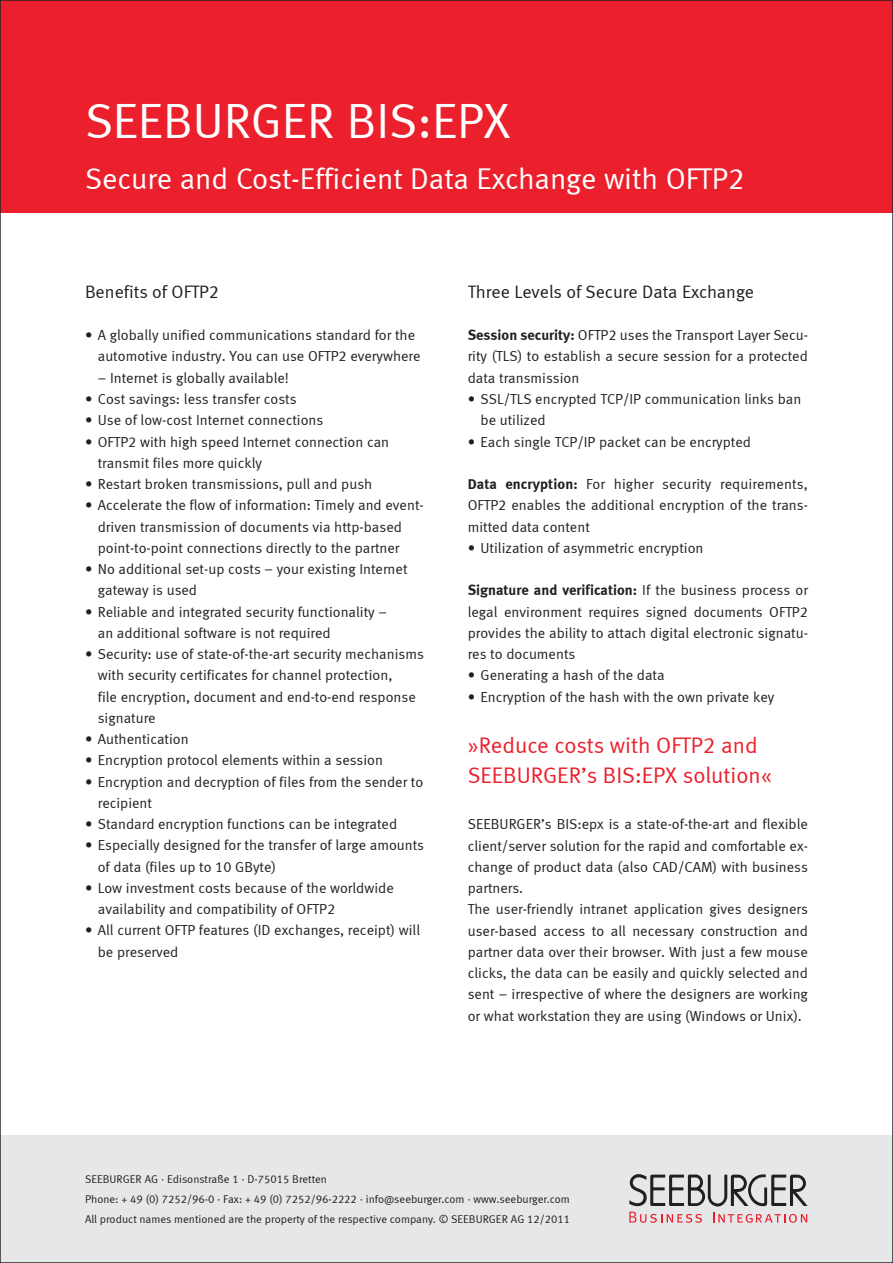
<style>
.page{position:relative;width:893px;height:1263px;background:#fff}
.page>*{position:absolute;margin:0;border:0;box-sizing:border-box;transform-origin:0 0}
.t1{font:49.5px "Meta Normal LF";color:#fff}
.t2{font:30px "Meta Normal LF";color:#fff}
.t3{font:22.5px/30px "Meta Normal LF";color:#eb202c}
.t4{font:18px "Meta Normal LF";color:#231f20}
.t5{font:14.55px/21.3px "Meta Normal LF";color:#231f20}
.t6{font:14.55px "Meta Bold LF";color:#231f20}
.t7{font:11.25px/20.1px "Meta Normal LF";color:#231f20}
.s1{font-family:"Meta Bold LF"}
.s2{font-family:"Meta Normal LF"}
</style>
<div class="page">
<div style="left:0;top:1135px;width:893px;height:128px;background:#e6e7e9"></div>
<div style="left:0;top:0;width:893px;height:213px;background:#eb202c"></div>
<svg style="left:629px;top:1174px;width:179px;height:49px"></svg>
<h1 class="t1" style="left:85px;top:93px;width:373px">SEEBURGER BIS:epx</h1>
<h2 class="t2" style="left:85px;top:161px;width:661px">Secure and Cost-Efficient Data Exchange with OFTP2</h2>
<p class="t4" style="left:85px;top:281px;width:135px">Benefits of OFTP2</p>
<p class="t5" style="left:98px;top:324px;width:324px;text-indent:-13px">• A globally unified communications standard for the automotive industry. You can use OFTP2 everywhere</p>
<p class="t5" style="left:98px;top:367px;width:193px">– Internet is globally available!</p>
<p class="t5" style="left:85px;top:388px;width:213px">• Cost savings: less transfer costs</p>
<p class="t5" style="left:85px;top:409px;width:240px">• Use of low-cost Internet connections</p>
<p class="t5" style="left:98px;top:431px;width:293px;text-indent:-13px">• OFTP2 with high speed Internet connection can transmit files more quickly</p>
<p class="t5" style="left:85px;top:473px;width:289px">• Restart broken transmissions, pull and push</p>
<p class="t5" style="left:98px;top:494px;width:327px;text-indent:-13px">• Accelerate the flow of information: Timely and event&shy;driven transmission of documents via http-based point-to-point connections directly to the partner</p>
<p class="t5" style="left:98px;top:558px;width:311px;text-indent:-13px">• No additional set-up costs – your existing Internet gateway is used</p>
<p class="t5" style="left:98px;top:601px;width:291px;text-indent:-13px">• Reliable and integrated security functionality – an additional software is not required</p>
<p class="t5" style="left:98px;top:643px;width:328px;text-indent:-13px">• Security: use of state-of-the-art security mechanisms with security certificates for channel protection,<br>file encryption, document and end-to-end response signature</p>
<p class="t5" style="left:85px;top:728px;width:105px">• Authentication</p>
<p class="t5" style="left:85px;top:749px;width:300px">• Encryption protocol elements within a session</p>
<p class="t5" style="left:98px;top:771px;width:327px;text-indent:-13px">• Encryption and decryption of files from the sender to recipient</p>
<p class="t5" style="left:85px;top:813px;width:314px">• Standard encryption functions can be integrated</p>
<p class="t5" style="left:98px;top:834px;width:328px;text-indent:-13px">• Especially designed for the transfer of large amounts of data (files up to 10 GByte)</p>
<p class="t5" style="left:98px;top:877px;width:297px;text-indent:-13px">• Low investment costs because of the worldwide availability and compatibility of OFTP2</p>
<p class="t5" style="left:98px;top:920px;width:324px;text-indent:-13px">• All current OFTP features (ID exchanges, receipt) will be preserved</p>
<p class="t4" style="left:468px;top:281px;width:288px">Three Levels of Secure Data Exchange</p>
<p class="t5" style="left:468px;top:324px;width:342px;text-align:justify"><span class="s1">Session security:</span> OFTP2 uses the Transport Layer Secu&shy;rity (TLS) to establish a secure session for a protected data transmission</p>
<p class="t5" style="left:480px;top:388px;width:322px;text-indent:-13px">• SSL/TLS encrypted TCP/IP communication links ban be utilized</p>
<p class="t5" style="left:468px;top:431px;width:285px">• Each single TCP/IP packet can be encrypted</p>
<p class="t5" style="left:468px;top:473px;width:342px;text-align:justify"><span class="s1">Data encryption:</span> For higher security requirements, OFTP2 enables the additional encryption of the trans&shy;mitted data content</p>
<p class="t5" style="left:468px;top:537px;width:237px">• Utilization of asymmetric encryption</p>
<p class="t6" style="left:468px;top:582px;width:342px">Signature and verification: <span class="s2">If the business process or</span></p>
<p class="t5" style="left:468px;top:601px;width:342px;text-align:justify">legal environment requires signed documents OFTP2 provides the ability to attach digital electronic signatu&shy;res to documents</p>
<p class="t5" style="left:468px;top:664px;width:198px">• Generating a hash of the data</p>
<p class="t5" style="left:468px;top:686px;width:308px">• Encryption of the hash with the own private key</p>
<h3 class="t3" style="left:468px;top:730px;width:292px">»Reduce costs with OFTP2 and<br>SEEBURGER’s BIS:epx</h3>
<h3 class="t3" style="left:683px;top:760px;width:91px">solution«</h3>
<p class="t5" style="left:468px;top:813px;width:342px">SEEBURGER’s BIS:epx is a state-of-the-art and flexible client/server solution for the rapid and comfortable ex&shy;change of product data (also CAD/CAM) with business partners.<br>The user-friendly intranet application gives designers user-based access to all necessary construction and partner data over their browser. With just a few mouse clicks, the data can be easily and quickly selected and sent – irrespective of where the designers are working or what workstation they are using (Windows or Unix).</p>
<p class="t7" style="left:85px;top:1168px;width:487px">SEEBURGER AG · Edisonstraße 1 · D-75015 Bretten<br>Phone: + 49 (0) 7252/96-0 · Fax: + 49 (0) 7252/96-2222 · info@seeburger.com · www.seeburger.com<br>All product names mentioned are the property of the respective company. © SEEBURGER AG 12/2011</p>
</div>
